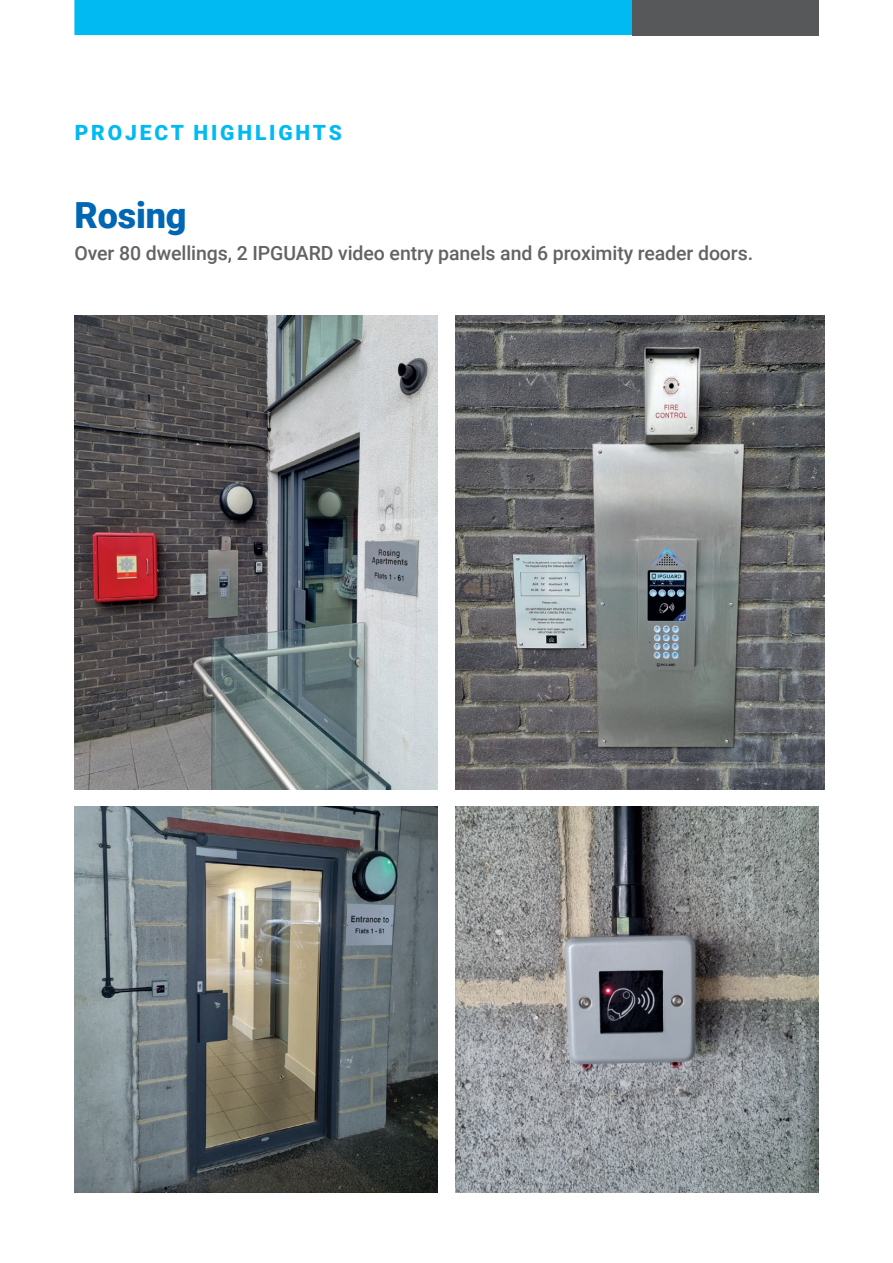
<style>
.page{position:relative;width:893px;height:1263px;background:#fff}
.page>*{position:absolute;margin:0;border:0;box-sizing:border-box;transform-origin:0 0}
.t1{font:900 36px "Roboto";letter-spacing:-.005em;color:#0166b3}
.t2{font:900 21px "Roboto";letter-spacing:.135em;color:#00baf1}
.t3{font:500 19.5px "Roboto";letter-spacing:-.005em;color:#636366}
</style>
<div class="page">
<div style="left:74px;top:0;width:558px;height:35px;background:#00baf1"></div>
<div style="left:632px;top:0;width:187px;height:35px;background:#57585a"></div>
<img style="left:74px;top:807px;width:363px;height:386px">
<img style="left:74px;top:316px;width:363px;height:473px">
<img style="left:456px;top:807px;width:363px;height:386px">
<img style="left:456px;top:316px;width:368px;height:473px">
<p class="t2" style="left:75px;top:118px;width:269px">PROJECT HIGHLIGHTS</p>
<h1 class="t1" style="left:74px;top:190px;width:114px">Rosing</h1>
<p class="t3" style="left:74px;top:240px;width:680px">Over 80 dwellings, 2 IPGUARD video entry panels and 6 proximity reader doors.</p>
</div>
